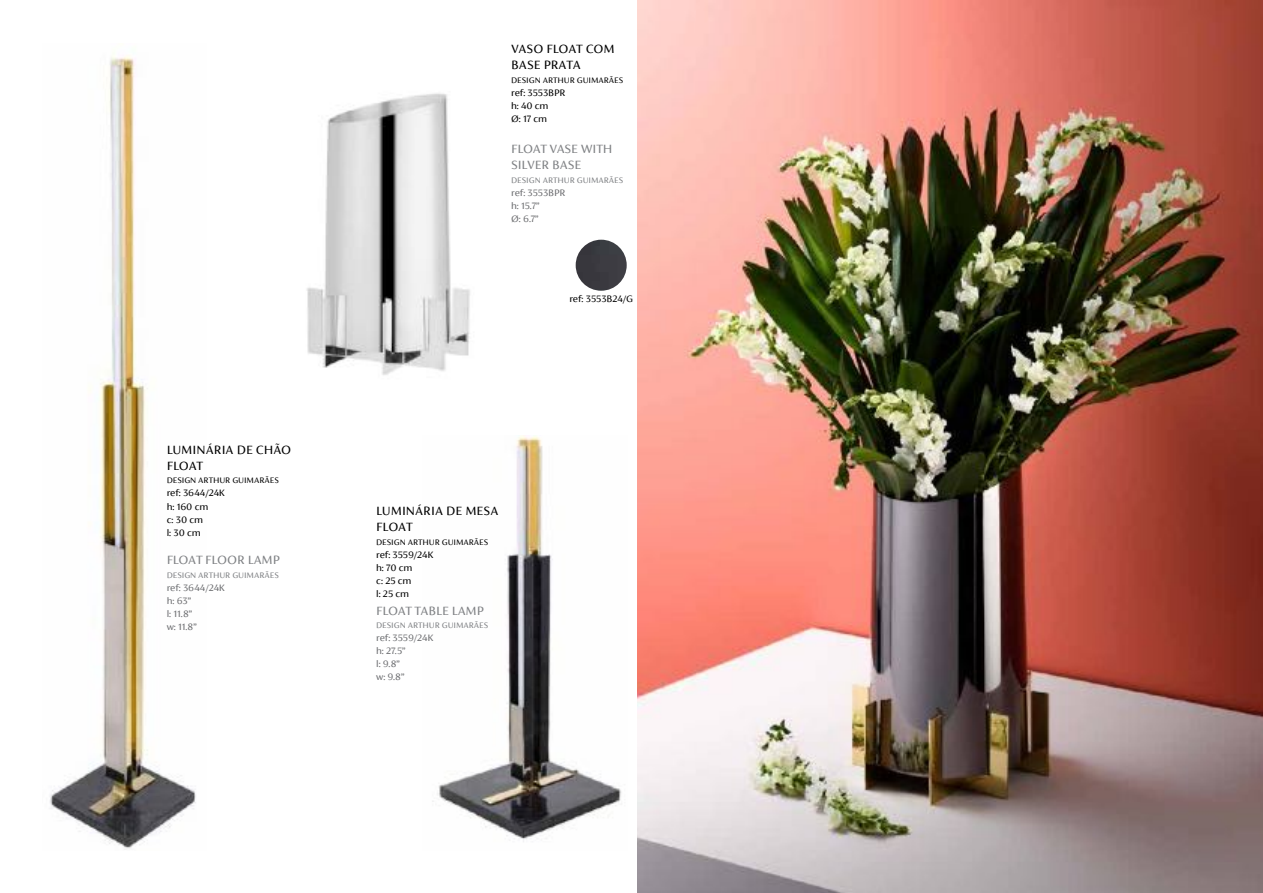
<style>
.page{position:relative;width:1263px;height:893px;background:#fff}
.page>*{position:absolute;margin:0;border:0;box-sizing:border-box;transform-origin:0 0}
.t1{font:13.5px/16.2px "FS Siena";letter-spacing:.01em;color:#000}
.t2{font:13.5px/16.2px "FS Siena";color:#808285}
.t3{font:10.5px/13px "FS Siena";color:#000}
.t4{font:10.5px/13px "FS Siena";color:#6d6e71}
.t5{font:9px "FS Siena";color:#000}
.t6{font:9px "FS Siena";color:#808285}
</style>
<div class="page">
<img style="left:638px;top:0;width:625px;height:893px">
<img style="left:307px;top:93px;width:163px;height:282px">
<img style="left:432px;top:436px;width:190px;height:406px">
<img style="left:50px;top:55px;width:146px;height:795px">
<div style="left:576px;top:240px;width:51px;height:51px;background:#3a3b40;border-radius:26px"></div>
<p class="t1" style="left:167px;top:441px;width:126px">LUMINÁRIA DE CHÃO<br>FLOAT</p>
<p class="t5" style="left:167px;top:476px;width:114px">DESIGN ARTHUR GUIMARÃES</p>
<p class="t3" style="left:167px;top:487px;width:60px">ref: 3644/24K h: 160 cm<br>c: 30 cm<br>l: 30 cm</p>
<p class="t2" style="left:167px;top:552px;width:114px">FLOAT FLOOR LAMP</p>
<p class="t6" style="left:167px;top:570px;width:114px">DESIGN ARTHUR GUIMARÃES</p>
<p class="t4" style="left:167px;top:581px;width:60px">ref: 3644/24K h: 63”<br>l: 11.8”<br>w: 11.8”</p>
<p class="t1" style="left:511px;top:41px;width:105px">VASO FLOAT COM<br>BASE PRATA</p>
<p class="t5" style="left:511px;top:75px;width:114px">DESIGN ARTHUR GUIMARÃES</p>
<p class="t3" style="left:511px;top:86px;width:56px">ref: 3553BPR h: 40 cm<br>Ø: 17 cm</p>
<p class="t2" style="left:511px;top:141px;width:103px">FLOAT VASE WITH<br>SILVER BASE</p>
<p class="t6" style="left:511px;top:175px;width:114px">DESIGN ARTHUR GUIMARÃES</p>
<p class="t4" style="left:511px;top:186px;width:56px">ref: 3553BPR h: 15.7”<br>Ø: 6.7”</p>
<p class="t3" style="left:569px;top:292px;width:65px">ref: 3553B24/G</p>
<p class="t1" style="left:376px;top:503px;width:124px">LUMINÁRIA DE MESA<br>FLOAT</p>
<p class="t5" style="left:376px;top:537px;width:114px">DESIGN ARTHUR GUIMARÃES</p>
<p class="t3" style="left:376px;top:548px;width:59px">ref: 3559/24K h: 70 cm<br>c: 25 cm<br>l: 25 cm</p>
<p class="t2" style="left:376px;top:602px;width:109px">FLOAT TABLE LAMP</p>
<p class="t6" style="left:376px;top:620px;width:114px">DESIGN ARTHUR GUIMARÃES</p>
<p class="t4" style="left:376px;top:631px;width:59px">ref: 3559/24K h: 27.5”<br>l: 9.8”<br>w: 9.8”</p>
</div>
